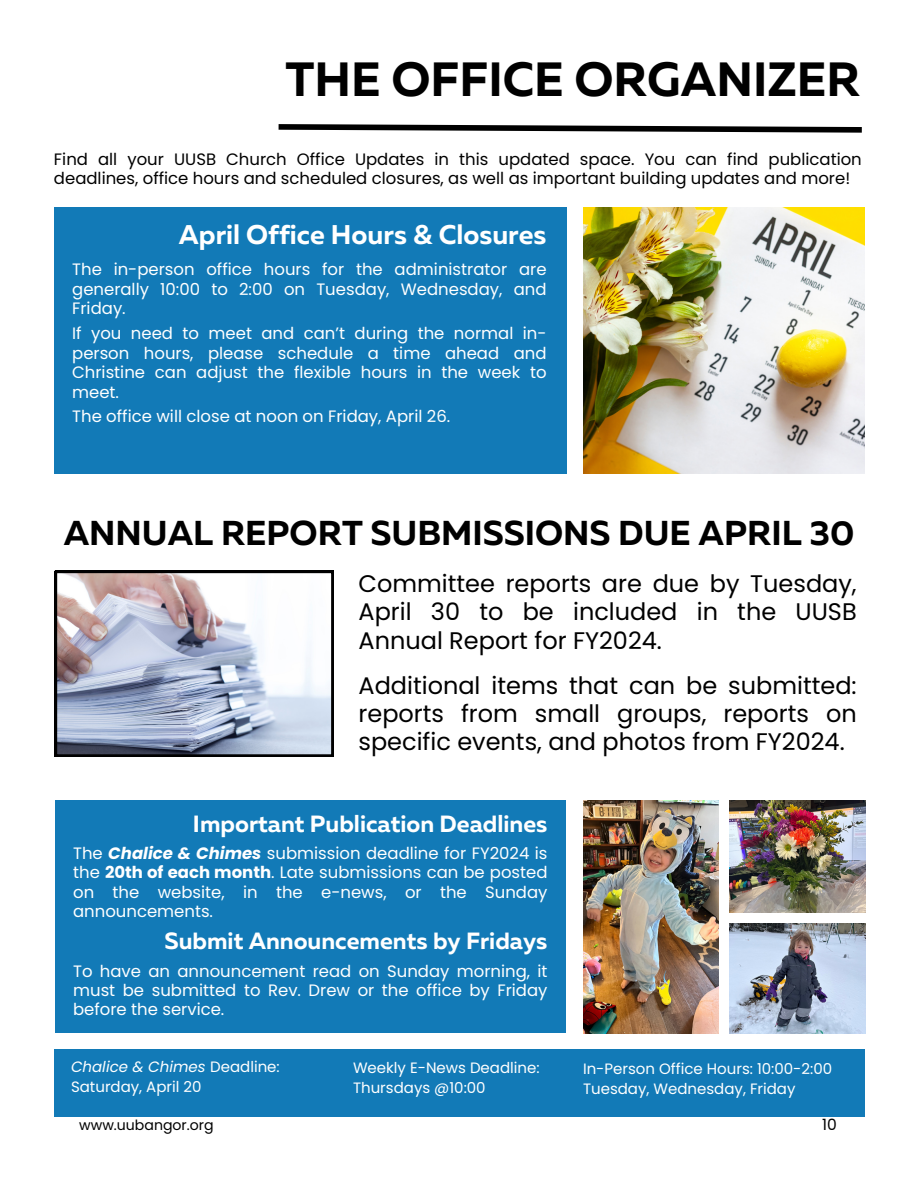
<style>
.page{position:relative;width:918px;height:1188px;background:#fff}
.page>*{position:absolute;margin:0;border:0;box-sizing:border-box;transform-origin:0 0}
.t1{font:700 48px "Muller";color:#000}
.t2{font:700 34.5px "Muller";color:#000}
.t3{font:700 27px "Muller";color:#fff}
.t4{font:24px/28.2px "Poppins";color:#000;text-align:justify}
.t5{font:700 23.4px "Muller";color:#fff}
.t6{font:16.5px/19.5px "Poppins";color:#fff;text-align:justify}
.t7{font:16.5px/19.2px "Poppins";color:#000}
.t8{font:15.45px "Poppins";color:#000}
.t9{font:15px/20.2px "Poppins";color:#fff}
.t10{font:14.1px "Poppins";color:#000}
.s1{font-weight:700;font-style:italic}
.s2{font-weight:700}
.s3{font-style:italic}
</style>
<div class="page">
<img style="left:583px;top:801px;width:135px;height:233px">
<img style="left:729px;top:801px;width:136px;height:111px">
<img style="left:729px;top:924px;width:136px;height:110px">
<div style="left:54px;top:1049px;width:810px;height:68px;background:#127ab7"></div>
<svg style="left:278px;top:124px;width:584px;height:9px"></svg>
<img style="left:583px;top:207px;width:281px;height:267px">
<div style="left:54px;top:207px;width:512px;height:267px;background:#127ab7"></div>
<div style="left:55px;top:800px;width:510px;height:233px;background:#127ab7"></div>
<svg style="left:55px;top:571px;width:278px;height:186px"></svg>
<h1 class="t1" style="left:285px;top:59px;width:576px">THE OFFICE ORGANIZER</h1>
<p class="t7" style="left:54px;top:149px;width:809px">Find all your UUSB Church Office Updates in this updated space. You can find publication deadlines, office hours and scheduled closures, as well as important building updates and more!</p>
<h3 class="t3" style="left:179px;top:223px;width:369px">April Office Hours &amp; Closures</h3>
<p class="t6" style="left:72px;top:260px;width:476px">The in-person office hours for the administrator are generally 10:00 to 2:00 on Tuesday, Wednesday, and Friday.</p>
<p class="t6" style="left:72px;top:324px;width:476px">If you need to meet and can’t during the normal in&shy;person hours, please schedule a time ahead and Christine can adjust the flexible hours in the week to meet.</p>
<p class="t6" style="left:72px;top:407px;width:380px">The office will close at noon on Friday, April 26.</p>
<h2 class="t2" style="left:64px;top:519px;width:792px">ANNUAL REPORT SUBMISSIONS DUE APRIL 30</h2>
<h3 class="t4" style="left:359px;top:570px;width:500px">Committee reports are due by Tuesday, April 30 to be included in the UUSB Annual Report for FY2024.</h3>
<h3 class="t4" style="left:359px;top:671px;width:500px">Additional items that can be submitted: reports from small groups, reports on specific events, and photos from FY2024.</h3>
<h3 class="t5" style="left:193px;top:814px;width:356px">Important Publication Deadlines</h3>
<p class="t6" style="left:73px;top:844px;width:476px">The <span class="s1">Chalice &amp; Chimes</span> submission deadline for FY2024 is the <span class="s2">20th of each month</span>. Late submissions can be posted on the website, in the e-news, or the Sunday announcements.</p>
<h3 class="t5" style="left:164px;top:931px;width:385px">Submit Announcements by Fridays</h3>
<p class="t6" style="left:73px;top:961px;width:476px">To have an announcement read on Sunday morning, it must be submitted to Rev. Drew or the office by Friday before the service.</p>
<p class="t9" style="left:71px;top:1056px;width:210px"><span class="s3">Chalice &amp; Chimes</span> Deadline:<br>Saturday, April 20</p>
<p class="t9" style="left:353px;top:1057px;width:188px">Weekly E-News Deadline:<br>Thursdays @10:00</p>
<p class="t9" style="left:583px;top:1059px;width:251px">In-Person Office Hours: 10:00-2:00<br>Tuesday, Wednesday, Friday</p>
<p class="t10" style="left:79px;top:1115px;width:136px">www.uubangor.org</p>
<p class="t8" style="left:822px;top:1114px;width:16px">10</p>
</div>
